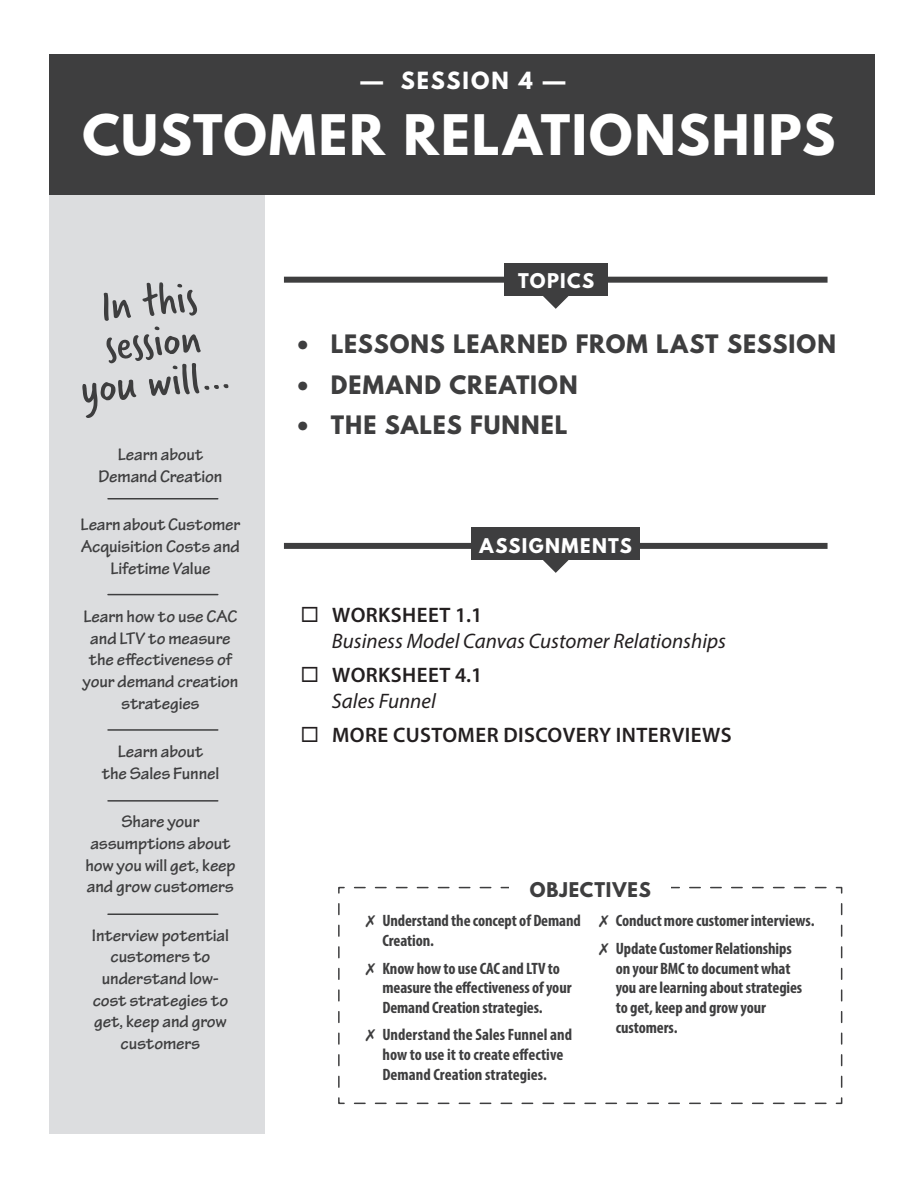
<style>
.page{position:relative;width:918px;height:1188px;background:#fff}
.page>*{position:absolute;margin:0;border:0;box-sizing:border-box;transform-origin:0 0}
.t1{font:700 49.5px "League Spartan";letter-spacing:.04em;color:#fff}
.t2{font:48px/40.5px "Verveine";color:#3e3e3f;text-align:center}
.t3{font:700 22.5px "League Spartan";letter-spacing:.045em;color:#3e3e3f}
.t4{font:600 21px/25.5px "Myriad Pro";letter-spacing:.02em;color:#231f20}
.t5{font:italic 21px/25.5px "Myriad Pro";color:#231f20}
.t6{font:700 21px "League Spartan";letter-spacing:.085em;color:#fff}
.t7{font:700 18px/21.6px "Tekton Pro";letter-spacing:-.01em;color:#3e3e3f;text-align:center}
.t8{font:700 18px "League Spartan";letter-spacing:.075em;color:#fff}
.t9{font:700 18px "League Spartan";letter-spacing:.05em;color:#3e3e3f}
.t10{font:700 condensed 16.5px/19.8px "Myriad Pro";letter-spacing:-.005em;color:#3e3e3f}
.s1{font-weight:600;font-style:normal}
.s2{font-weight:400;font-style:italic}
</style>
<div class="page">
<svg style="left:543px;top:560px;width:25px;height:13px"></svg>
<div style="left:284px;top:543px;width:544px;height:6px;background:#3e3e3f"></div>
<div style="left:472px;top:527px;width:168px;height:33px;background:#3e3e3f"></div>
<div style="left:284px;top:277px;width:544px;height:6px;background:#3e3e3f"></div>
<div style="left:504px;top:263px;width:104px;height:33px;background:#3e3e3f"></div>
<div style="left:50px;top:54px;width:216px;height:1080px;background:#dcdddf"></div>
<div style="left:50px;top:54px;width:825px;height:140px;background:#3e3e3f"></div>
<hr style="left:108px;top:498px;width:110px;height:2px;background:#3e3e3f">
<hr style="left:108px;top:594px;width:110px;height:1px;background:#3e3e3f">
<hr style="left:108px;top:800px;width:110px;height:2px;background:#3e3e3f">
<hr style="left:108px;top:914px;width:110px;height:1px;background:#3e3e3f">
<hr style="left:108px;top:729px;width:110px;height:2px;background:#3e3e3f">
<svg style="left:543px;top:296px;width:25px;height:13px"></svg>
<svg style="left:338px;top:886px;width:505px;height:219px"></svg>
<div style="left:510px;top:865px;width:161px;height:53px;background:#fff"></div>
<p class="t6" style="left:360px;top:64px;width:206px">— SESSION 4 —</p>
<p class="t1" style="left:82px;top:97px;width:755px">CUSTOMER RELATIONSHIPS</p>
<p class="t2" style="left:72px;top:288px;width:153px;rotate:-5deg">In this session you will…</p>
<p class="t7" style="left:99px;top:444px;width:125px">Learn about<br>Demand Creation</p>
<p class="t7" style="left:81px;top:514px;width:161px">Learn about Customer<br>Acquisition Costs and<br>Lifetime Value</p>
<p class="t7" style="left:83px;top:606px;width:157px">Learn how to use CAC and LTV to measure the effectiveness of your demand creation strategies</p>
<p class="t7" style="left:102px;top:741px;width:119px">Learn about<br>the Sales Funnel</p>
<p class="t7" style="left:85px;top:811px;width:152px">Share your assumptions about how you will get, keep and grow customers</p>
<p class="t7" style="left:92px;top:925px;width:139px">Interview potential customers to understand low&shy;cost strategies to get, keep and grow customers</p>
<p class="t8" style="left:518px;top:266px;width:77px">TOPICS</p>
<p class="t3" style="left:295px;top:327px;width:543px">• LESSONS LEARNED FROM LAST SESSION</p>
<p class="t3" style="left:295px;top:367px;width:284px">• DEMAND CREATION</p>
<p class="t3" style="left:295px;top:408px;width:274px">• THE SALES FUNNEL</p>
<p class="t8" style="left:480px;top:532px;width:154px">ASSIGNMENTS</p>
<p class="t5" style="left:332px;top:602px;width:396px;text-indent:-31px">◻ <span class="s1">WORKSHEET 1.1<br></span>Business Model Canvas Customer Relationships</p>
<p class="t4" style="left:332px;top:662px;width:152px;text-indent:-31px">◻ WORKSHEET 4.1<br><span class="s2">Sales Funnel</span></p>
<p class="t4" style="left:301px;top:722px;width:432px">◻ MORE CUSTOMER DISCOVERY INTERVIEWS</p>
<p class="t9" style="left:530px;top:876px;width:123px">OBJECTIVES</p>
<p class="t10" style="left:382px;top:911px;width:200px;text-indent:-16px">✗ Understand the concept of Demand<br>Creation.</p>
<p class="t10" style="left:382px;top:958px;width:191px;text-indent:-16px">✗ Know how to use CAC and LTV to measure the effectiveness of your<br>Demand Creation strategies.</p>
<p class="t10" style="left:366px;top:1025px;width:208px;text-align:center">✗ Understand the Sales Funnel and how to use it to create effective<br>Demand Creation strategies.</p>
<p class="t10" style="left:599px;top:911px;width:217px">✗ Conduct more customer interviews.</p>
<p class="t10" style="left:616px;top:938px;width:188px;text-indent:-16px">✗ Update Customer Relationships on your BMC to document what you are learning about strategies to get, keep and grow your customers.</p>
</div>
